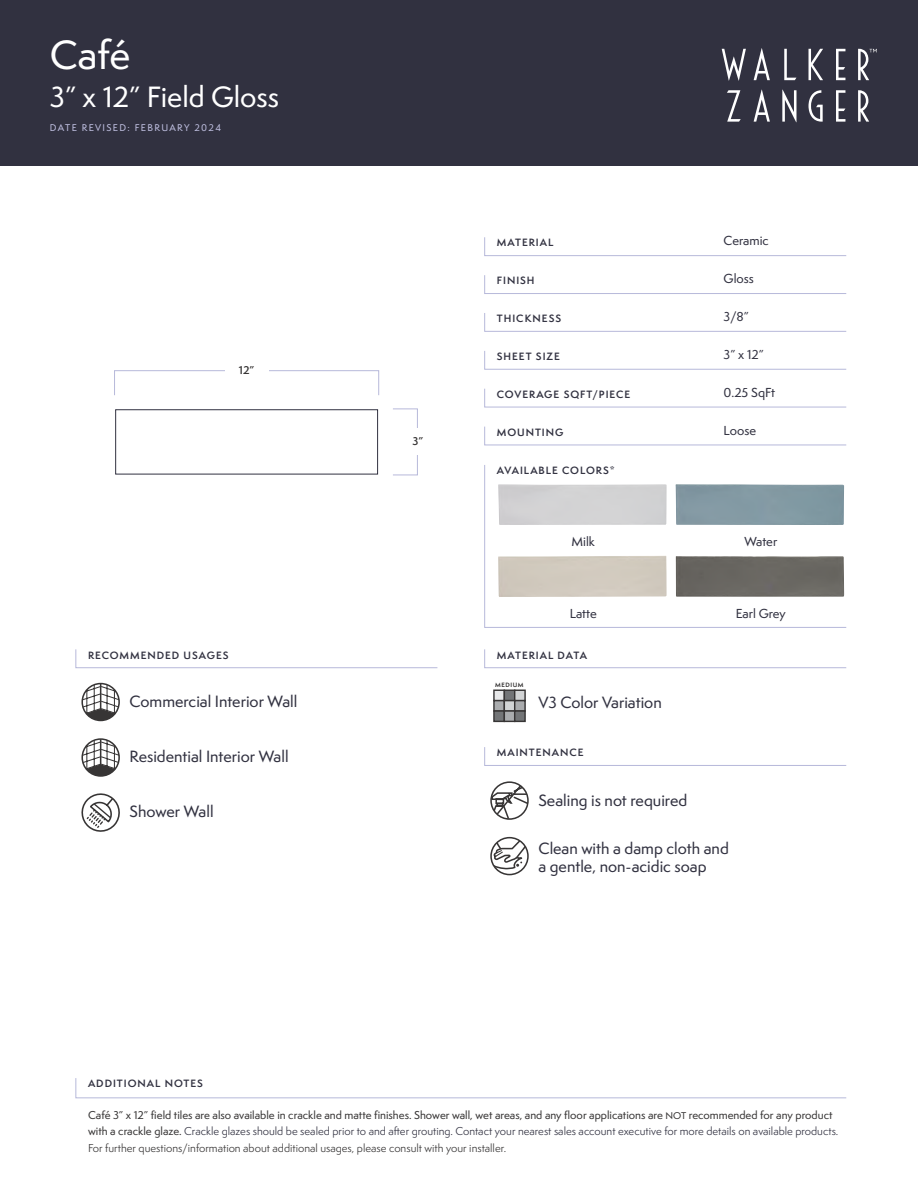
<style>
.page{position:relative;width:918px;height:1188px;background:#fff}
.page>*{position:absolute;margin:0;border:0;box-sizing:border-box;transform-origin:0 0}
.t1{font:500 37.5px "Semplicita Pro";color:#fff}
.t2{font:500 27px "Semplicita Pro";color:#fff}
.t3{font:500 15px/18px "Semplicita Pro";color:#313140}
.t4{font:500 12px "Semplicita Pro";color:#313140}
.t5{font:500 10.5px/16.5px "Semplicita Pro";color:#373535}
.t6{font:600 10.5px "Semplicita Pro";color:#373535}
.t7{font:600 9.75px "Semplicita Pro";letter-spacing:.1em;color:#313140}
.t8{font:500 9px "Semplicita Pro";letter-spacing:.15em;color:#bfbfe0}
.t9{font:700 5.7px "Semplicita Pro";letter-spacing:.1em;color:#373535}
.s1{font-size:9px}
.s2{font-weight:400;color:#313140}
.s3{font-weight:400}
</style>
<div class="page">
<div style="left:0;top:0;width:918px;height:166px;background:#313140"></div>
<svg style="left:809px;top:49px;width:14px;height:31px"></svg>
<svg style="left:722px;top:49px;width:24px;height:32px"></svg>
<svg style="left:754px;top:48px;width:16px;height:32px"></svg>
<svg style="left:784px;top:49px;width:12px;height:31px"></svg>
<svg style="left:836px;top:49px;width:9px;height:31px"></svg>
<svg style="left:858px;top:90px;width:11px;height:32px"></svg>
<svg style="left:754px;top:90px;width:16px;height:32px"></svg>
<svg style="left:782px;top:90px;width:15px;height:32px"></svg>
<svg style="left:809px;top:90px;width:14px;height:32px"></svg>
<svg style="left:727px;top:90px;width:14px;height:32px"></svg>
<svg style="left:836px;top:90px;width:9px;height:32px"></svg>
<svg style="left:858px;top:49px;width:19px;height:31px"></svg>
<svg style="left:484px;top:237px;width:363px;height:19px"></svg>
<svg style="left:484px;top:313px;width:363px;height:19px"></svg>
<svg style="left:484px;top:388px;width:363px;height:20px"></svg>
<svg style="left:484px;top:275px;width:363px;height:19px"></svg>
<svg style="left:484px;top:351px;width:363px;height:19px"></svg>
<svg style="left:484px;top:426px;width:363px;height:20px"></svg>
<svg style="left:484px;top:649px;width:363px;height:19px"></svg>
<svg style="left:484px;top:747px;width:363px;height:19px"></svg>
<svg style="left:75px;top:649px;width:363px;height:19px"></svg>
<svg style="left:484px;top:465px;width:363px;height:163px"></svg>
<div style="left:498px;top:484px;width:169px;height:41px;background:#d3d2d4"></div>
<div style="left:498px;top:556px;width:169px;height:41px;background:#d1cabe"></div>
<div style="left:675px;top:484px;width:169px;height:41px;background:#8399a3"></div>
<img style="left:676px;top:556px;width:168px;height:41px">
<svg style="left:83px;top:684px;width:36px;height:36px"></svg>
<div style="left:81px;top:683px;width:39px;height:38px;border:2px solid #373535;border-radius:50%"></div>
<div style="left:494px;top:690px;width:10px;height:11px;background:#e7e8e9"></div>
<div style="left:493px;top:690px;width:12px;height:11px;border:1px solid #373535"></div>
<div style="left:504px;top:690px;width:11px;height:11px;background:#737577;border:1px solid #373535"></div>
<div style="left:494px;top:701px;width:10px;height:10px;background:#aaacae"></div>
<div style="left:493px;top:700px;width:12px;height:12px;border:1px solid #373535"></div>
<div style="left:504px;top:700px;width:11px;height:12px;background:#d2d4d5;border:1px solid #373535"></div>
<div style="left:494px;top:711px;width:10px;height:10px;background:#737577"></div>
<div style="left:493px;top:710px;width:12px;height:12px;border:1px solid #373535"></div>
<div style="left:504px;top:711px;width:11px;height:10px;background:#aaacae"></div>
<div style="left:504px;top:710px;width:11px;height:12px;border:1px solid #373535"></div>
<div style="left:515px;top:690px;width:10px;height:11px;background:#d2d4d5"></div>
<div style="left:514px;top:690px;width:12px;height:11px;border:1px solid #373535"></div>
<div style="left:515px;top:701px;width:10px;height:10px;background:#aaacae"></div>
<div style="left:514px;top:700px;width:12px;height:12px;border:1px solid #373535"></div>
<div style="left:515px;top:711px;width:10px;height:10px;background:#737577"></div>
<div style="left:514px;top:710px;width:12px;height:12px;border:1px solid #373535"></div>
<div style="left:490px;top:837px;width:39px;height:38px;border:2px solid #373535;border-radius:50%"></div>
<svg style="left:491px;top:838px;width:37px;height:33px"></svg>
<svg style="left:75px;top:1078px;width:772px;height:21px"></svg>
<div style="left:114px;top:370px;width:265px;height:26px;border:1px solid #b7b9da"></div>
<div style="left:225px;top:362px;width:43px;height:17px;background:#fff"></div>
<div style="left:393px;top:409px;width:25px;height:66px;border:1px solid #b7b9da"></div>
<div style="left:389px;top:429px;width:58px;height:26px;background:#fff"></div>
<div style="left:115px;top:409px;width:263px;height:65px;border:1px solid #313140"></div>
<svg style="left:492px;top:784px;width:35px;height:35px"></svg>
<div style="left:490px;top:781px;width:39px;height:39px;border:2px solid #373535;border-radius:50%"></div>
<svg style="left:81px;top:793px;width:39px;height:39px"></svg>
<svg style="left:84px;top:740px;width:35px;height:36px"></svg>
<div style="left:81px;top:738px;width:39px;height:39px;border:2px solid #373535;border-radius:50%"></div>
<h1 class="t1" style="left:50px;top:28px;width:82px">Café</h1>
<h2 class="t2" style="left:50px;top:77px;width:231px">3” x 12” Field Gloss</h2>
<p class="t8" style="left:50px;top:121px;width:173px">DATE REVISED: FEBRUARY 2024</p>
<p class="t7" style="left:497px;top:236px;width:58px">MATERIAL</p>
<p class="t7" style="left:497px;top:274px;width:39px">FINISH</p>
<p class="t7" style="left:497px;top:311px;width:66px">THICKNESS</p>
<p class="t6" style="left:239px;top:362px;width:17px">12”</p>
<p class="t7" style="left:88px;top:648px;width:142px">RECOMMENDED USAGES</p>
<p class="t6" style="left:412px;top:434px;width:12px">3”</p>
<p class="t7" style="left:497px;top:349px;width:65px">SHEET SIZE</p>
<p class="t7" style="left:497px;top:387px;width:135px">COVERAGE SQFT/PIECE</p>
<p class="t7" style="left:497px;top:425px;width:68px">MOUNTING</p>
<p class="t7" style="left:497px;top:463px;width:119px">AVAILABLE COLORS*</p>
<p class="t4" style="left:572px;top:533px;width:25px">Milk</p>
<p class="t4" style="left:570px;top:605px;width:29px">Latte</p>
<p class="t7" style="left:497px;top:648px;width:92px">MATERIAL DATA</p>
<p class="t9" style="left:495px;top:681px;width:30px">MEDIUM</p>
<h3 class="t3" style="left:130px;top:692px;width:169px">Commercial Interior Wall</h3>
<h3 class="t3" style="left:538px;top:694px;width:125px">V3 Color Variation</h3>
<h3 class="t3" style="left:130px;top:748px;width:160px">Residential Interior Wall</h3>
<h3 class="t3" style="left:130px;top:803px;width:85px">Shower Wall</h3>
<p class="t7" style="left:497px;top:746px;width:88px">MAINTENANCE</p>
<h3 class="t3" style="left:538px;top:791px;width:150px">Sealing is not required</h3>
<p class="t4" style="left:724px;top:232px;width:47px">Ceramic</p>
<p class="t4" style="left:724px;top:270px;width:32px">Gloss</p>
<p class="t4" style="left:724px;top:308px;width:27px">3/8”</p>
<p class="t4" style="left:724px;top:346px;width:42px">3” x 12”</p>
<p class="t4" style="left:724px;top:384px;width:53px">0.25 SqFt</p>
<p class="t4" style="left:724px;top:422px;width:34px">Loose</p>
<p class="t4" style="left:744px;top:533px;width:34px">Water</p>
<p class="t4" style="left:736px;top:605px;width:52px">Earl Grey</p>
<h3 class="t3" style="left:538px;top:839px;width:192px">Clean with a damp cloth and a gentle, non-acidic soap</h3>
<p class="t7" style="left:88px;top:1076px;width:117px">ADDITIONAL NOTES</p>
<p class="t5" style="left:88px;top:1107px;width:752px">Café 3” x 12” field tiles are also available in crackle and matte finishes. Shower wall, wet areas, and any floor applications are <span class="s1">NOT</span> recommended for any product with a crackle glaze. <span class="s2">Crackle glazes should be sealed prior to and after grouting. Contact your nearest sales account executive for more details on available products.<br></span><span class="s3">For further questions/information about additional usages, please consult with your installer.</span></p>
</div>
